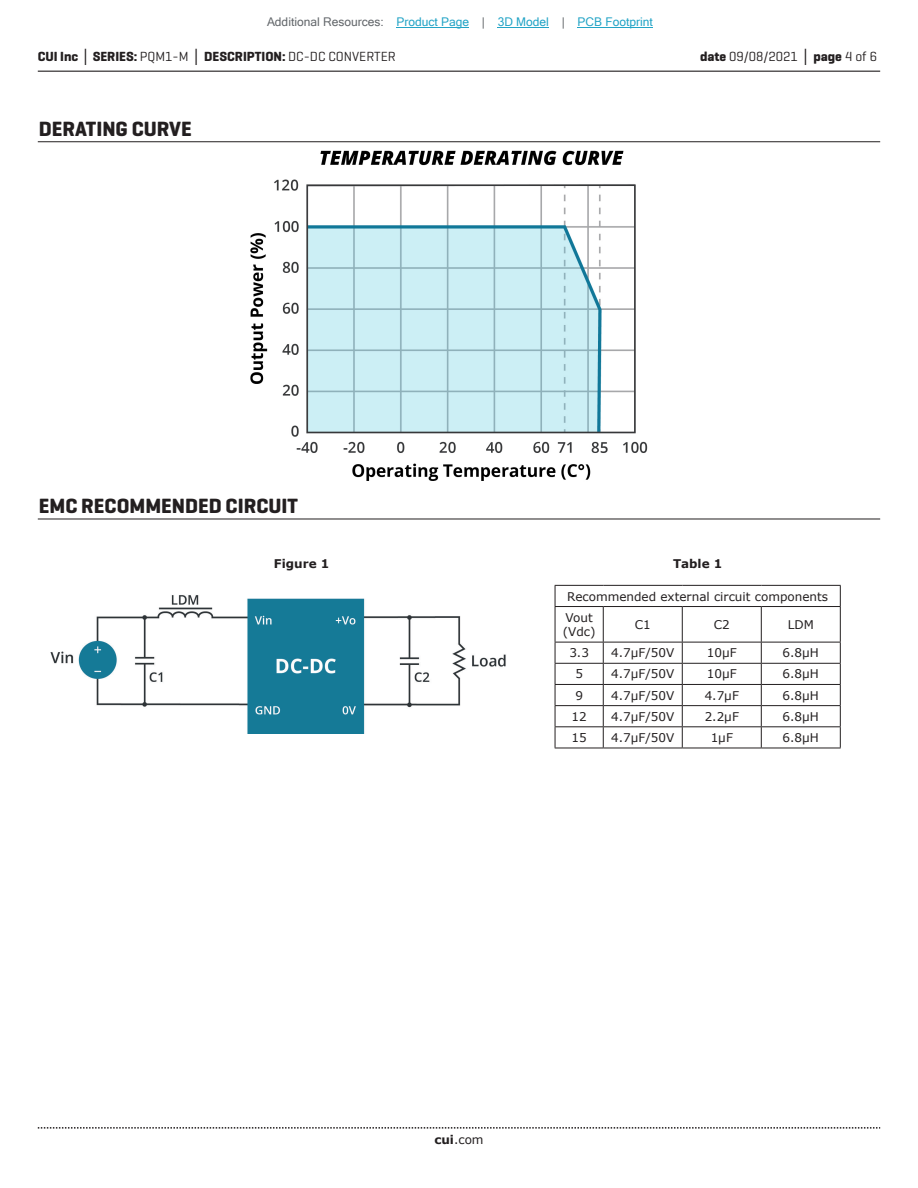
<style>
.page{position:relative;width:918px;height:1188px;background:#fff}
.page>*{position:absolute;margin:0;border:0;box-sizing:border-box;transform-origin:0 0}
.t1{font:700 21px "Geogrotesque";color:#231f20}
.t2{font:700 13.5px "Geogrotesque";color:#231f20}
.t3{font:13.5px "Geogrotesque";color:#231f20}
.t4{font:12px/21.1px "Verdana";color:#231f20}
.t5{font:12px "Microsoft Sans Serif";color:#23a4c6}
.t6{font:700 12px "Verdana";color:#231f20}
.s1{color:#63676b}
.s2{font-family:"Verdana"}
.s3{font-weight:400}
.s4{font-weight:700}
.s5{font-family:"Verdana";font-weight:700}
</style>
<div class="page">
<hr style="left:38px;top:71px;width:842px;height:1px;background:#231f20">
<svg style="left:38px;top:1127px;width:842px;height:2px"></svg>
<hr style="left:38px;top:519px;width:842px;height:1px;background:#231f20">
<hr style="left:555px;top:585px;width:48px;height:1px;background:#231f20">
<svg style="left:555px;top:586px;width:1px;height:20px"></svg>
<hr style="left:603px;top:585px;width:79px;height:1px;background:#231f20">
<hr style="left:682px;top:585px;width:79px;height:1px;background:#231f20">
<hr style="left:761px;top:585px;width:80px;height:1px;background:#231f20">
<svg style="left:840px;top:586px;width:1px;height:20px"></svg>
<hr style="left:555px;top:606px;width:48px;height:1px;background:#231f20">
<hr style="left:555px;top:607px;width:1px;height:35px;background:#231f20">
<hr style="left:603px;top:606px;width:79px;height:1px;background:#231f20">
<hr style="left:603px;top:607px;width:1px;height:35px;background:#231f20">
<hr style="left:682px;top:606px;width:79px;height:1px;background:#231f20">
<hr style="left:682px;top:607px;width:1px;height:35px;background:#231f20">
<hr style="left:761px;top:606px;width:80px;height:1px;background:#231f20">
<hr style="left:761px;top:607px;width:1px;height:35px;background:#231f20">
<hr style="left:840px;top:607px;width:1px;height:35px;background:#231f20">
<hr style="left:555px;top:642px;width:48px;height:1px;background:#231f20">
<hr style="left:603px;top:642px;width:79px;height:1px;background:#231f20">
<hr style="left:682px;top:642px;width:79px;height:1px;background:#231f20">
<hr style="left:761px;top:642px;width:80px;height:1px;background:#231f20">
<hr style="left:555px;top:663px;width:48px;height:1px;background:#231f20">
<hr style="left:603px;top:663px;width:79px;height:1px;background:#231f20">
<hr style="left:682px;top:663px;width:79px;height:1px;background:#231f20">
<hr style="left:761px;top:663px;width:80px;height:1px;background:#231f20">
<hr style="left:555px;top:684px;width:48px;height:1px;background:#231f20">
<hr style="left:603px;top:684px;width:79px;height:1px;background:#231f20">
<hr style="left:682px;top:684px;width:79px;height:1px;background:#231f20">
<hr style="left:761px;top:684px;width:80px;height:1px;background:#231f20">
<hr style="left:555px;top:705px;width:48px;height:1px;background:#231f20">
<hr style="left:603px;top:705px;width:79px;height:1px;background:#231f20">
<hr style="left:682px;top:705px;width:79px;height:1px;background:#231f20">
<hr style="left:761px;top:705px;width:80px;height:1px;background:#231f20">
<hr style="left:555px;top:726px;width:48px;height:1px;background:#231f20">
<svg style="left:555px;top:642px;width:1px;height:106px"></svg>
<hr style="left:603px;top:726px;width:79px;height:1px;background:#231f20">
<svg style="left:603px;top:642px;width:1px;height:106px"></svg>
<hr style="left:682px;top:726px;width:79px;height:1px;background:#231f20">
<svg style="left:682px;top:642px;width:1px;height:106px"></svg>
<hr style="left:761px;top:726px;width:80px;height:1px;background:#231f20">
<svg style="left:761px;top:642px;width:1px;height:106px"></svg>
<svg style="left:840px;top:642px;width:1px;height:106px"></svg>
<hr style="left:555px;top:748px;width:48px;height:1px;background:#231f20">
<hr style="left:603px;top:748px;width:79px;height:1px;background:#231f20">
<hr style="left:682px;top:748px;width:79px;height:1px;background:#231f20">
<hr style="left:761px;top:748px;width:80px;height:1px;background:#231f20">
<hr style="left:38px;top:141px;width:842px;height:1px;background:#231f20">
<img style="left:250px;top:150px;width:397px;height:331px">
<img style="left:50px;top:595px;width:456px;height:138px">
<hr style="left:397px;top:27px;width:72px;height:1px;background:#23a4c6">
<hr style="left:498px;top:27px;width:51px;height:1px;background:#23a4c6">
<hr style="left:578px;top:27px;width:75px;height:1px;background:#23a4c6">
<p class="t5" style="left:267px;top:15px;width:387px"><span class="s1">Additional Resources:</span> Product Page <span class="s1">|</span> 3D Model <span class="s1">|</span> PCB Footprint</p>
<p class="t2" style="left:38px;top:48px;width:360px">CUI Inc <span class="s2">│</span> SERIES: <span class="s3">PQM1-M</span> <span class="s2">│</span> DESCRIPTION: <span class="s3">DC-DC CONVERTER</span></p>
<p class="t3" style="left:700px;top:48px;width:179px"><span class="s4">date</span> 09/08/2021 <span class="s5">│</span> <span class="s4">page</span> 4 of 6</p>
<h1 class="t1" style="left:39px;top:116px;width:154px">DERATING CURVE</h1>
<h1 class="t1" style="left:39px;top:493px;width:261px">EMC RECOMMENDED CIRCUIT</h1>
<p class="t6" style="left:274px;top:555px;width:57px">Figure 1</p>
<p class="t6" style="left:673px;top:555px;width:51px">Table 1</p>
<p class="t4" style="left:566px;top:585px;width:264px">Recommended external circuit components<br>Vout</p>
<p class="t4" style="left:563px;top:621px;width:34px">(Vdc)</p>
<p class="t4" style="left:635px;top:614px;width:18px">C1</p>
<p class="t4" style="left:714px;top:614px;width:18px">C2</p>
<p class="t4" style="left:788px;top:614px;width:28px">LDM</p>
<p class="t4" style="left:569px;top:642px;width:21px">3.3</p>
<p class="t4" style="left:611px;top:642px;width:65px">4.7μF/50V</p>
<p class="t4" style="left:707px;top:642px;width:31px">10μF</p>
<p class="t4" style="left:783px;top:642px;width:38px">6.8μH</p>
<p class="t4" style="left:575px;top:663px;width:9px">5</p>
<p class="t4" style="left:611px;top:663px;width:65px">4.7μF/50V</p>
<p class="t4" style="left:707px;top:663px;width:31px">10μF</p>
<p class="t4" style="left:783px;top:663px;width:38px">6.8μH</p>
<p class="t4" style="left:575px;top:685px;width:9px">9</p>
<p class="t4" style="left:611px;top:685px;width:65px">4.7μF/50V</p>
<p class="t4" style="left:705px;top:685px;width:36px">4.7μF</p>
<p class="t4" style="left:783px;top:685px;width:38px">6.8μH</p>
<p class="t4" style="left:572px;top:706px;width:17px">12</p>
<p class="t4" style="left:611px;top:706px;width:65px">4.7μF/50V</p>
<p class="t4" style="left:705px;top:706px;width:36px">2.2μF</p>
<p class="t4" style="left:783px;top:706px;width:38px">6.8μH</p>
<p class="t4" style="left:572px;top:727px;width:17px">15</p>
<p class="t4" style="left:611px;top:727px;width:65px">4.7μF/50V</p>
<p class="t4" style="left:711px;top:727px;width:24px">1μF</p>
<p class="t4" style="left:783px;top:727px;width:38px">6.8μH</p>
<p class="t4" style="left:434px;top:1129px;width:51px"><span class="s4">cui</span>.com</p>
</div>
